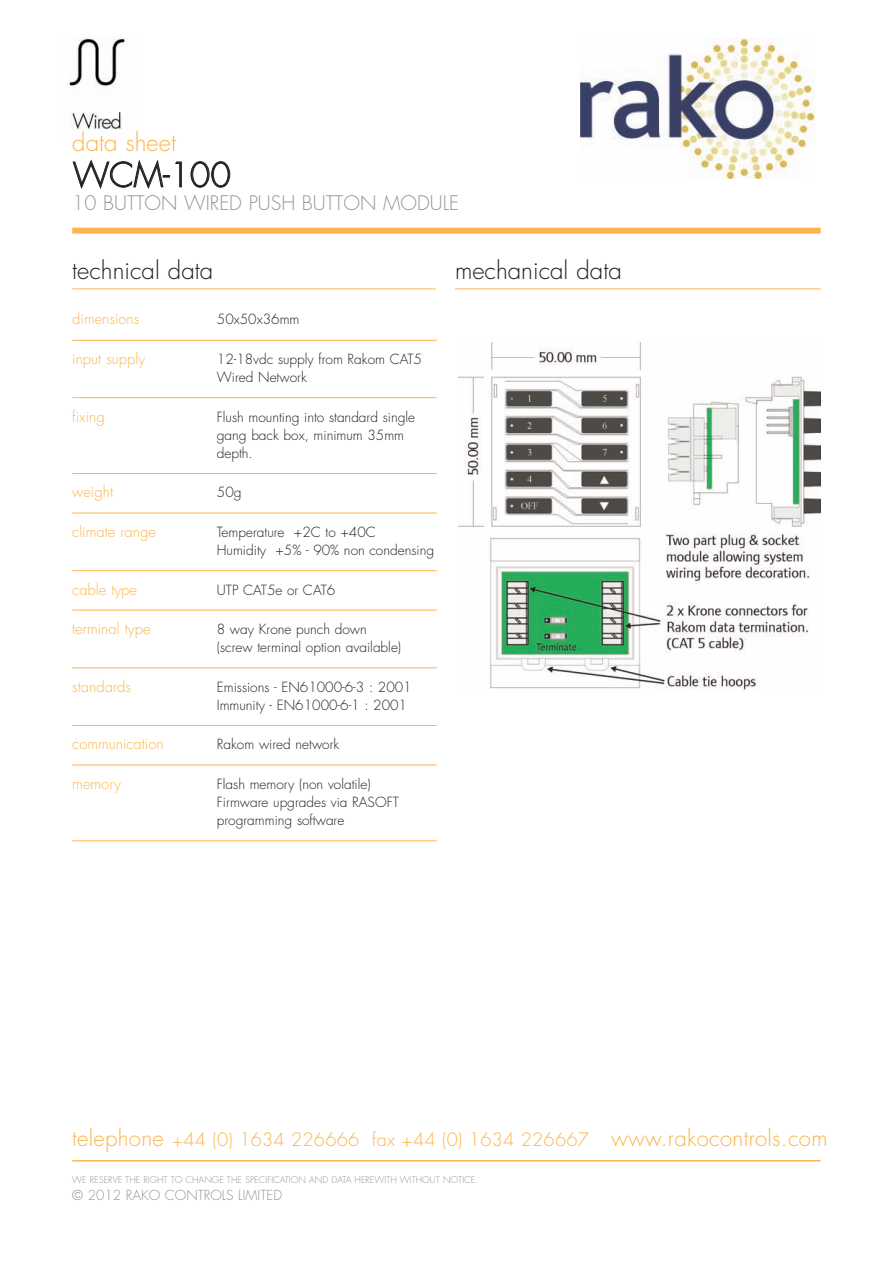
<style>
.page{position:relative;width:893px;height:1263px;background:#fff}
.page>*{position:absolute;margin:0;border:0;box-sizing:border-box;transform-origin:0 0}
.t1{font:300 33px "Futura";color:#231f20}
.t2{font:300 24px "Futura";color:#231f20}
.t3{font:300 24px "Futura";color:#fcb54c}
.t4{font:300 19.5px "Futura";color:#939598}
.t5{font:300 18px "Futura";letter-spacing:.01em;color:#fcb54c}
.t6{font:300 14.85px "Futura";color:#fcb54c}
.t7{font:300 13.65px/18.1px "Futura";color:#231f20}
.t8{font:300 13.5px "Futura";color:#939598}
.t9{font:300 9px "Futura";color:#939598}
.s1{font-size:22.2px}
</style>
<div class="page">
<img style="left:69px;top:37px;width:58px;height:93px">
<hr style="left:72px;top:289px;width:364px;height:1px;background:#fcb54c">
<hr style="left:72px;top:340px;width:365px;height:1px;background:#fcb54c">
<hr style="left:72px;top:397px;width:365px;height:1px;background:#fcb54c">
<hr style="left:72px;top:473px;width:365px;height:1px;background:#fcb54c">
<hr style="left:72px;top:513px;width:365px;height:1px;background:#fcb54c">
<hr style="left:72px;top:570px;width:365px;height:1px;background:#fcb54c">
<hr style="left:72px;top:610px;width:365px;height:1px;background:#fcb54c">
<hr style="left:72px;top:667px;width:365px;height:1px;background:#fcb54c">
<hr style="left:72px;top:725px;width:365px;height:1px;background:#fcb54c">
<hr style="left:72px;top:764px;width:365px;height:1px;background:#fcb54c">
<hr style="left:72px;top:840px;width:365px;height:1px;background:#fcb54c">
<div style="left:72px;top:228px;width:749px;height:6px;background:#fcb54c"></div>
<hr style="left:72px;top:1160px;width:749px;height:1px;background:#fcb54c">
<img style="left:581px;top:38px;width:234px;height:140px">
<hr style="left:455px;top:289px;width:366px;height:1px;background:#fcb54c">
<img style="left:458px;top:342px;width:363px;height:349px">
<h2 class="t3" style="left:72px;top:132px;width:105px">data sheet</h2>
<h1 class="t1" style="left:73px;top:160px;width:160px">WCM-100</h1>
<h3 class="t4" style="left:72px;top:194px;width:388px">10 BUTTON WIRED PUSH BUTTON MODULE</h3>
<h2 class="t2" style="left:72px;top:259px;width:143px">technical data</h2>
<p class="t6" style="left:72px;top:312px;width:69px">dimensions</p>
<p class="t7" style="left:217px;top:311px;width:84px">50x50x36mm</p>
<p class="t6" style="left:72px;top:352px;width:74px">input supply</p>
<p class="t7" style="left:217px;top:351px;width:207px">12-18vdc supply from Rakom CAT5<br>Wired Network</p>
<p class="t6" style="left:72px;top:409px;width:34px">fixing</p>
<p class="t7" style="left:217px;top:409px;width:200px">Flush mounting into standard single gang back box, minimum 35mm depth.</p>
<p class="t6" style="left:72px;top:485px;width:42px">weight</p>
<p class="t7" style="left:217px;top:484px;width:26px">50g</p>
<p class="t6" style="left:72px;top:525px;width:85px">climate range</p>
<p class="t7" style="left:217px;top:524px;width:219px">Temperature +2C to +40C<br>Humidity +5% - 90% non condensing</p>
<p class="t6" style="left:72px;top:582px;width:66px">cable type</p>
<p class="t7" style="left:217px;top:582px;width:120px">UTP CAT5e or CAT6</p>
<p class="t6" style="left:72px;top:622px;width:80px">terminal type</p>
<p class="t7" style="left:217px;top:621px;width:186px">8 way Krone punch down (screw terminal option available)</p>
<p class="t6" style="left:72px;top:679px;width:60px">standards</p>
<p class="t7" style="left:217px;top:679px;width:196px">Emissions - EN61000-6-3 : 2001<br>Immunity - EN61000-6-1 : 2001</p>
<p class="t6" style="left:72px;top:737px;width:93px">communication</p>
<p class="t7" style="left:217px;top:736px;width:124px">Rakom wired network</p>
<p class="t6" style="left:72px;top:776px;width:50px">memory</p>
<p class="t7" style="left:217px;top:776px;width:184px">Flash memory (non volatile)<br>Firmware upgrades via RASOFT programming software</p>
<h2 class="t2" style="left:455px;top:259px;width:168px">mechanical data</h2>
<h3 class="t5" style="left:72px;top:1131px;width:757px"><span class="s1">telephone</span> +44 (0) 1634 226666 fax +44 (0) 1634 226667 <span class="s1">www.rakocontrols.com</span></h3>
<p class="t9" style="left:72px;top:1175px;width:407px">WE RESERVE THE RIGHT TO CHANGE THE SPECIFICATION AND DATA HEREWITH WITHOUT NOTICE.</p>
<p class="t8" style="left:72px;top:1189px;width:211px">© 2012 RAKO CONTROLS LIMITED</p>
</div>
